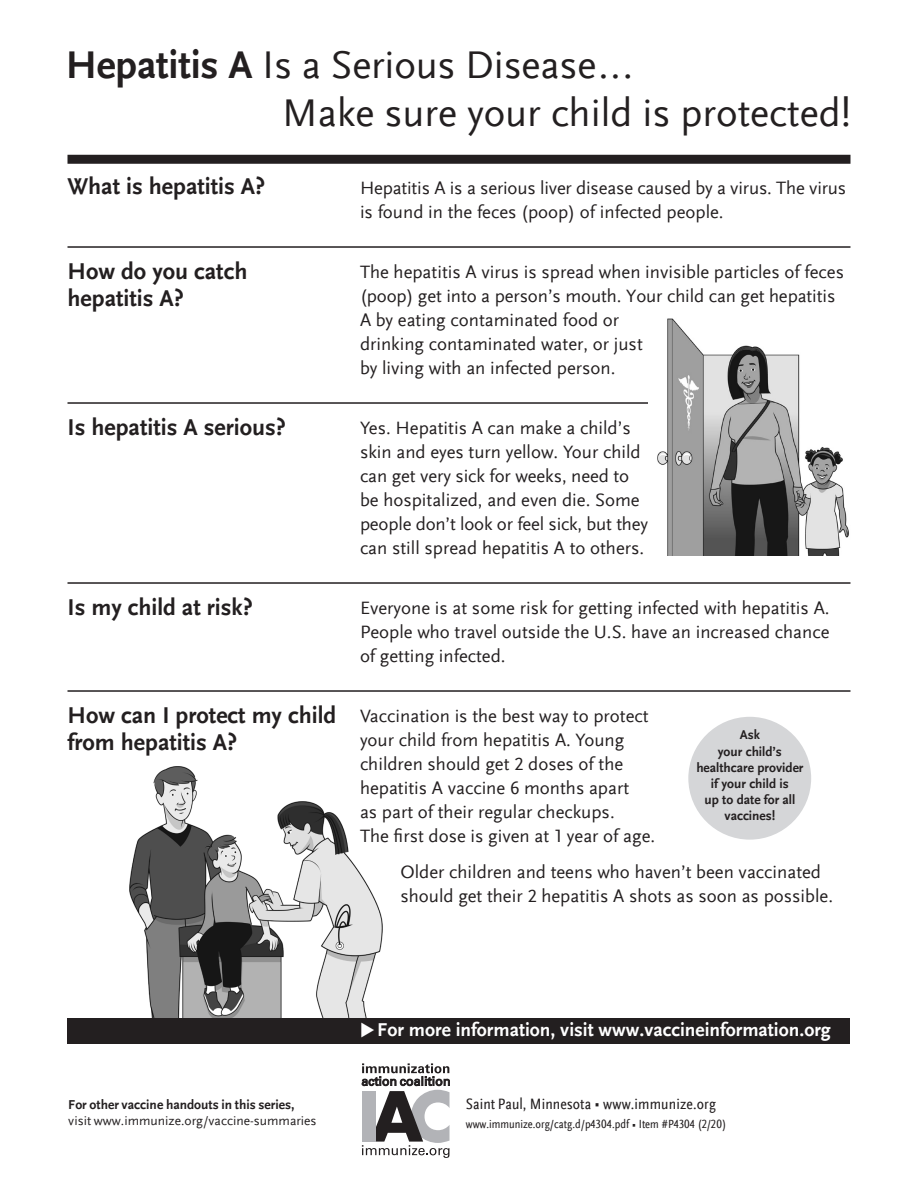
<style>
.page{position:relative;width:918px;height:1188px;background:#fff}
.page>*{position:absolute;margin:0;border:0;box-sizing:border-box;transform-origin:0 0}
.t1{font:40.5px "Scala Sans Offc";color:#231f20}
.t2{font:700 24px/27px "Scala Sans Offc";color:#231f20}
.t3{font:700 19.5px "Scala Sans Offc";color:#fff}
.t4{font:18.75px/24px "Scala Sans Offc";color:#231f20}
.t5{font:condensed 15.75px "Scala Sans Offc";letter-spacing:.005em;color:#231f20}
.t6{font:13.5px/16.5px "Scala Sans Offc";color:#231f20}
.t7{font:700 13.35px/16.2px "Scala Sans Offc";color:#231f20;text-align:center}
.t8{font:condensed 12.3px "Scala Sans Offc";color:#231f20}
.s1{font-weight:700}
.s2{font-family:"Glypha LT Std";font-stretch:normal;font-size:9px}
.s3{font-family:"Glypha LT Std";font-stretch:normal;font-size:7.5px}
</style>
<div class="page">
<img style="left:129px;top:766px;width:254px;height:252px">
<div style="left:68px;top:155px;width:782px;height:9px;background:#231f20"></div>
<hr style="left:68px;top:246px;width:782px;height:2px;background:#231f20">
<hr style="left:68px;top:402px;width:782px;height:2px;background:#231f20">
<hr style="left:68px;top:582px;width:782px;height:2px;background:#231f20">
<hr style="left:68px;top:690px;width:782px;height:2px;background:#231f20">
<svg style="left:362px;top:1063px;width:88px;height:95px"></svg>
<div style="left:362px;top:1091px;width:14px;height:51px;background:#b2b3b7"></div>
<div style="left:688px;top:717px;width:123px;height:123px;background:#d5d6d8;border-radius:50%"></div>
<img style="left:649px;top:318px;width:201px;height:237px">
<div style="left:68px;top:1018px;width:782px;height:26px;background:#231f20"></div>
<p class="t1" style="left:66px;top:43px;width:569px"><span class="s1">Hepatitis A</span> Is a Serious Disease...</p>
<p class="t1" style="left:282px;top:91px;width:571px">Make sure your child is protected!</p>
<p class="t2" style="left:68px;top:174px;width:199px">What is hepatitis A?</p>
<p class="t4" style="left:360px;top:176px;width:488px">Hepatitis A is a serious liver disease caused by a virus. The virus is found in the feces (poop) of infected people.</p>
<p class="t2" style="left:68px;top:258px;width:181px">How do you catch hepatitis A?</p>
<p class="t4" style="left:360px;top:260px;width:486px">The hepatitis A virus is spread when invisible particles of feces (poop) get into a person’s mouth. Your child can get hepatitis A by eating contaminated food or<br>drinking contaminated water, or just<br>by living with an infected person.</p>
<p class="t2" style="left:68px;top:414px;width:220px">Is hepatitis A serious?</p>
<p class="t4" style="left:360px;top:416px;width:290px">Yes. Hepatitis A can make a child’s skin and eyes turn yellow. Your child can get very sick for weeks, need to be hospitalized, and even die. Some people don’t look or feel sick, but they can still spread hepatitis A to others.</p>
<p class="t2" style="left:68px;top:594px;width:187px">Is my child at risk?</p>
<p class="t4" style="left:360px;top:596px;width:471px;text-align:justify">Everyone is at some risk for getting infected with hepatitis A.<br>People who travel outside the U.S. have an increased chance of getting infected.</p>
<p class="t2" style="left:68px;top:702px;width:270px">How can I protect my child from hepatitis A?</p>
<p class="t4" style="left:360px;top:704px;width:297px">Vaccination is the best way to protect your child from hepatitis A. Young children should get 2 doses of the hepatitis A vaccine 6 months apart<br>as part of their regular checkups.<br>The first dose is given at 1 year of age.</p>
<p class="t4" style="left:400px;top:860px;width:434px">Older children and teens who haven’t been vaccinated should get their 2 hepatitis A shots as soon as possible.</p>
<p class="t7" style="left:696px;top:727px;width:109px">Ask<br>your child’s healthcare provider if your child is<br>up to date for all vaccines!</p>
<p class="t6" style="left:68px;top:1096px;width:250px"><span class="s1">For other vaccine handouts in this series, </span>visit www.immunize.org/vaccine-summaries</p>
<p class="t3" style="left:377px;top:1019px;width:455px">For more information, visit www.vaccineinformation.org</p>
<p class="t5" style="left:466px;top:1095px;width:252px">Saint Paul, Minnesota <span class="s2">•</span> www.immunize.org</p>
<p class="t8" style="left:466px;top:1118px;width:262px">www.immunize.org/catg.d/p4304.pdf <span class="s3">•</span> Item #P4304 (2/20)</p>
</div>
